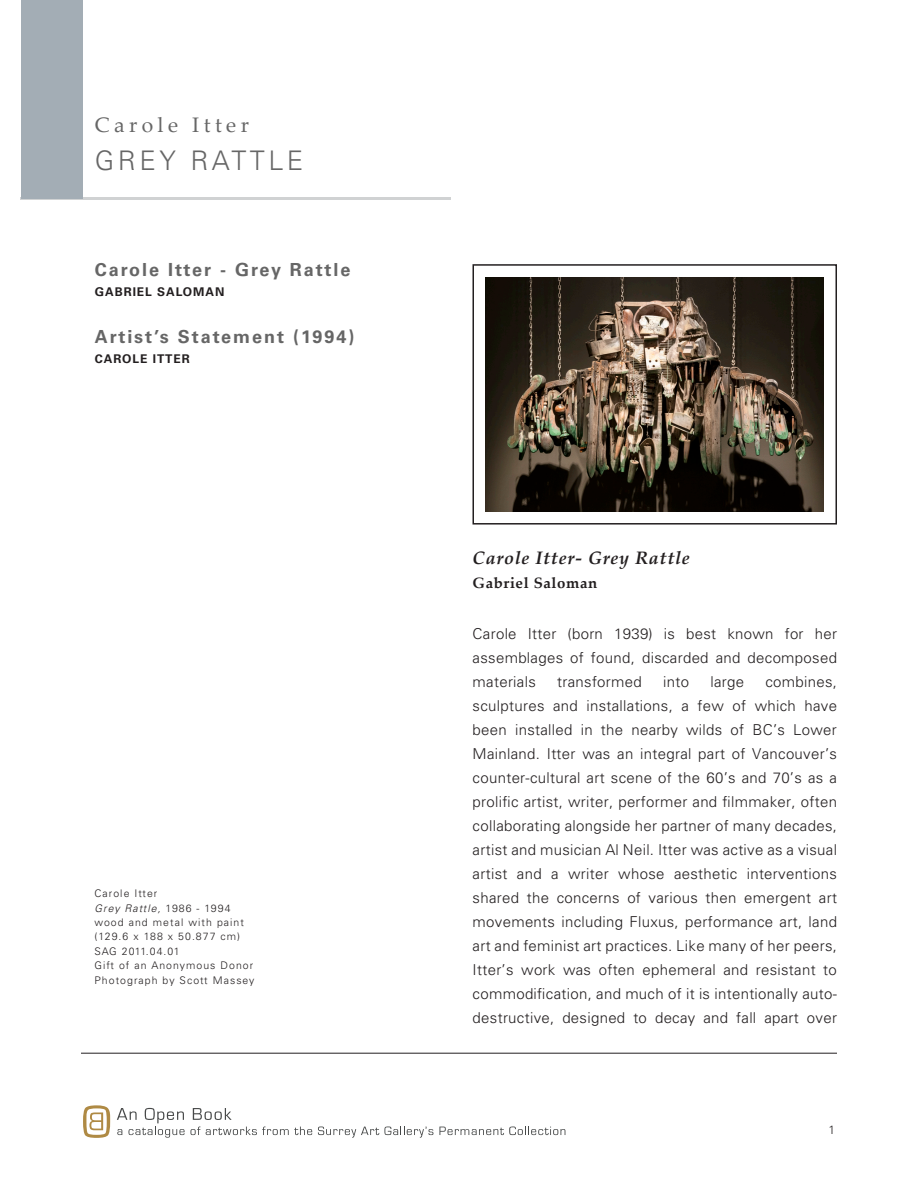
<style>
.page{position:relative;width:918px;height:1188px;background:#fff}
.page>*{position:absolute;margin:0;border:0;box-sizing:border-box;transform-origin:0 0}
.t1{font:300 27px "Univers LT Std";letter-spacing:.13em;color:#666}
.t2{font:21px "Palatino Linotype";letter-spacing:.21em;color:#666}
.t3{font:700 18px "Univers LT Std";letter-spacing:.11em;color:#666}
.Essay_-_Title{font:italic 700 18px "Palatino Linotype";letter-spacing:.04em;color:#231f20}
.Body{font:300 15px/24px "Univers LT Std";letter-spacing:.02em;color:#231f20;text-align:justify}
.Essay_-_subTitle{font:700 15px "Palatino Linotype";letter-spacing:.04em;color:#231f20}
.t4{font:700 12px "Univers LT Std";letter-spacing:.08em;color:#231f20}
.t5{font:300 12px "Univers LT Std";color:#231f20}
.Credit{font:300 10.5px/14.4px "Univers LT Std";letter-spacing:.1em;color:#231f20}
.s1{font-style:italic}
</style>
<div class="page">
<svg style="left:117px;top:1108px;width:195px;height:30px"></svg>
<svg style="left:318px;top:1127px;width:115px;height:11px"></svg>
<svg style="left:439px;top:1127px;width:126px;height:8px"></svg>
<svg style="left:83px;top:1105px;width:27px;height:33px"></svg>
<hr style="left:81px;top:1053px;width:756px;height:1px;background:#231f20">
<img style="left:486px;top:277px;width:338px;height:235px">
<div style="left:472px;top:264px;width:365px;height:261px;border:2px solid #231f20"></div>
<hr style="left:21px;top:197px;width:430px;height:2px;background:#d0d2d3">
<div style="left:21px;top:0;width:62px;height:199px;background:#a3adb5"></div>
<p class="t2" style="left:95px;top:110px;width:156px">Carole Itter</p>
<p class="t1" style="left:95px;top:144px;width:210px">GREY RATTLE</p>
<p class="t3" style="left:95px;top:259px;width:257px">Carole Itter - Grey Rattle</p>
<p class="t4" style="left:95px;top:284px;width:131px">GABRIEL SALOMAN</p>
<p class="t3" style="left:95px;top:326px;width:261px">Artist’s Statement (1994)</p>
<p class="t4" style="left:95px;top:352px;width:96px">CAROLE ITTER</p>
<p class="Credit" style="left:94px;top:886px;width:138px">Carole Itter<br><span class="s1">Grey Rattle,</span> 1986 - 1994</p>
<p class="Credit" style="left:94px;top:915px;width:151px">wood and metal with paint</p>
<p class="Credit" style="left:94px;top:929px;width:147px">(129.6 x 188 x 50.877 cm)<br>SAG 2011.04.01</p>
<p class="Credit" style="left:94px;top:958px;width:160px">Gift of an Anonymous Donor</p>
<p class="Credit" style="left:94px;top:973px;width:162px">Photograph by Scott Massey</p>
<p class="Essay_-_Title" style="left:473px;top:545px;width:219px">Carole Itter- Grey Rattle</p>
<p class="Essay_-_subTitle" style="left:473px;top:572px;width:126px">Gabriel Saloman</p>
<p class="Body" style="left:473px;top:622px;width:366px">Carole Itter (born 1939) is best known for her assemblages of found, discarded and decomposed materials</p>
<p class="Body" style="left:557px;top:670px;width:86px">transformed</p>
<p class="Body" style="left:663px;top:670px;width:27px">into</p>
<p class="Body" style="left:710px;top:670px;width:35px">large</p>
<p class="Body" style="left:473px;top:670px;width:366px;text-indent:293px">combines, sculptures and installations, a few of which have been installed in the nearby wilds of BC’s Lower Mainland. Itter was an integral part of Vancouver’s counter-cultural art scene of the 60’s and 70’s as a prolific artist, writer, performer and filmmaker, often collaborating alongside her partner of many decades, artist and musician Al Neil. Itter was active as a visual artist and a writer whose aesthetic interventions shared the concerns of various then emergent art movements including Fluxus, performance art, land art and feminist art practices. Like many of her peers, Itter’s work was often ephemeral and resistant to commodification, and much of it is intentionally auto&shy;destructive, designed to decay and fall apart over</p>
<p class="t5" style="left:828px;top:1122px;width:8px">1</p>
</div>
